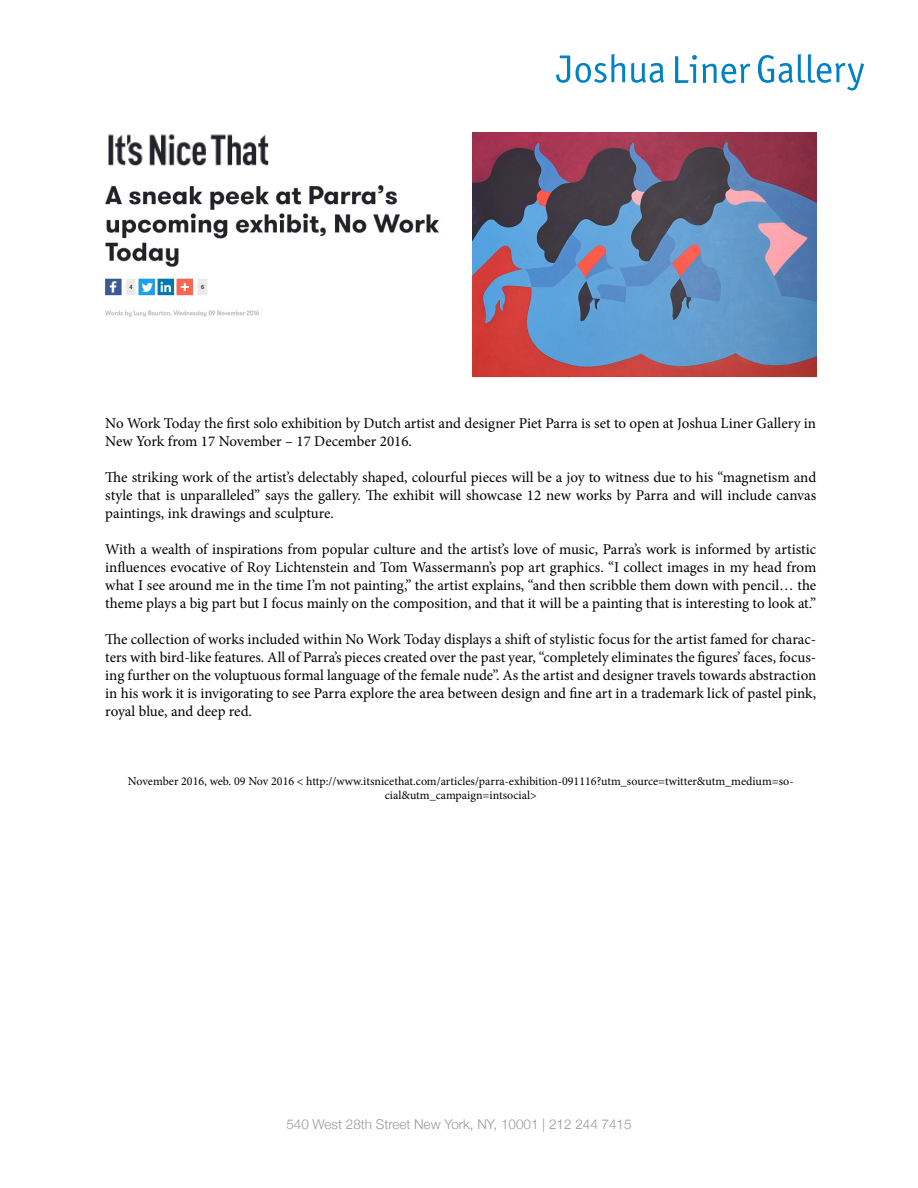
<style>
.page{position:relative;width:918px;height:1188px;background:#fff}
.page>*{position:absolute;margin:0;border:0;box-sizing:border-box;transform-origin:0 0}
.t1{font:15px/18px "Minion Pro";color:#000;text-align:justify}
.t2{font:300 13.5px "Helvetica Neue";color:#97999c}
.t3{font:12px/14.4px "Minion Pro";color:#000;text-align:center}
</style>
<div class="page">
<svg style="left:556px;top:54px;width:69px;height:29px"></svg>
<svg style="left:631px;top:63px;width:33px;height:20px"></svg>
<svg style="left:675px;top:55px;width:75px;height:28px"></svg>
<svg style="left:758px;top:54px;width:106px;height:36px"></svg>
<img style="left:108px;top:134px;width:161px;height:32px">
<img style="left:105px;top:185px;width:334px;height:132px">
<img style="left:472px;top:132px;width:344px;height:245px">
<p class="t1" style="left:105px;top:415px;width:712px">No Work Today the first solo exhibition by Dutch artist and designer Piet Parra is set to open at Joshua Liner Gallery in<br>New York from 17 November – 17 December 2016.</p>
<p class="t1" style="left:105px;top:469px;width:713px">The striking work of the artist’s delectably shaped, colourful pieces will be a joy to witness due to his “magnetism and style that is unparalleled” says the gallery. The exhibit will showcase 12 new works by Parra and will include canvas paintings, ink drawings and sculpture.</p>
<p class="t1" style="left:105px;top:541px;width:713px">With a wealth of inspirations from popular culture and the artist’s love of music, Parra’s work is informed by artistic influences evocative of Roy Lichtenstein and Tom Wassermann’s pop art graphics. “I collect images in my head from what I see around me in the time I’m not painting,” the artist explains, “and then scribble them down with pencil… the theme plays a big part but I focus mainly on the composition, and that it will be a painting that is interesting to look at.”</p>
<p class="t1" style="left:105px;top:631px;width:713px">The collection of works included within No Work Today displays a shift of stylistic focus for the artist famed for charac&shy;ters with bird-like features. All of Parra’s pieces created over the past year, “completely eliminates the figures’ faces, focus&shy;ing further on the voluptuous formal language of the female nude”. As the artist and designer travels towards abstraction in his work it is invigorating to see Parra explore the area between design and fine art in a trademark lick of pastel pink, royal blue, and deep red.</p>
<p class="t3" style="left:128px;top:774px;width:667px">November 2016, web. 09 Nov 2016 &lt; http://www.itsnicethat.com/articles/parra-exhibition-091116?utm_source=twitter&amp;utm_medium=so&shy;cial&amp;utm_campaign=intsocial&gt;</p>
<p class="t2" style="left:286px;top:1113px;width:347px">540 West 28th Street New York, NY, 10001 | 212 244 7415</p>
</div>
